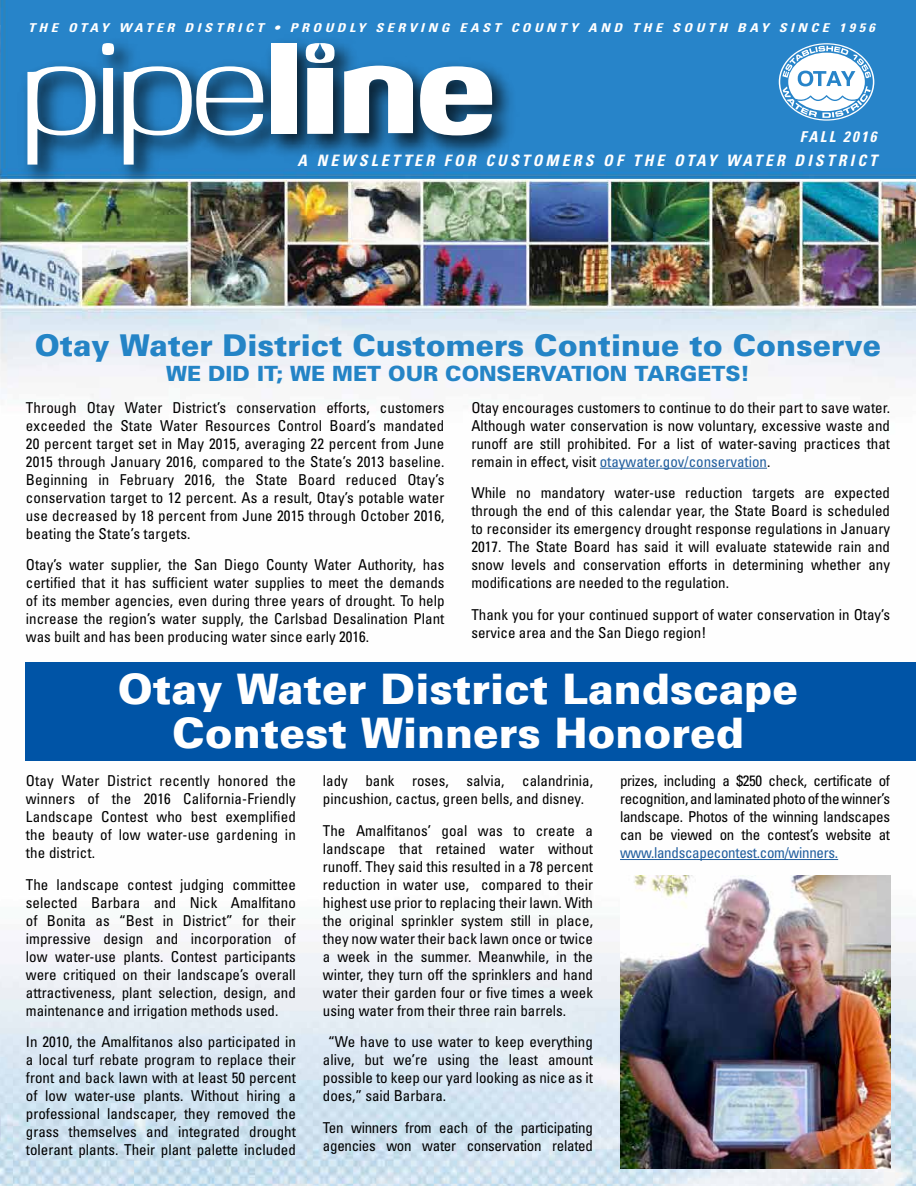
<style>
.page{position:relative;width:916px;height:1186px;background:#fff}
.page>*{position:absolute;margin:0;border:0;box-sizing:border-box;transform-origin:0 0}
.t1{font:900 42px/43.5px "Univers";color:#fff;text-align:center}
.t2{font:900 30px "Univers";color:#2484c6}
.t3{font:900 21px "Univers";color:#2484c6}
.t4{font:italic 700 condensed 15.75px "Univers";letter-spacing:.2em;color:#fff}
.t5{font:condensed 15px/18px "Univers";color:#000;text-align:justify}
.t6{font:condensed 15px/18px "Univers";letter-spacing:-.02em;color:#000}
.t7{font:condensed 15px "Univers";letter-spacing:-.02em;color:#215e9e}
.t8{font:italic 700 condensed 15px "Univers";letter-spacing:.15em;color:#fff}
.t9{font:italic 700 condensed 12.15px "Univers";letter-spacing:.245em;color:#fff;scale:1.16 1}
.s1{color:#215e9e}
</style>
<div class="page">
<img style="left:0;top:0;width:916px;height:1186px">
<img style="left:16px;top:55px;width:96px;height:140px">
<svg style="left:27px;top:66px;width:63px;height:99px"></svg>
<img style="left:90px;top:31px;width:55px;height:134px">
<svg style="left:102px;top:43px;width:12px;height:91px"></svg>
<img style="left:112px;top:55px;width:110px;height:140px">
<img style="left:185px;top:55px;width:108px;height:112px">
<svg style="left:124px;top:66px;width:135px;height:99px"></svg>
<img style="left:259px;top:31px;width:34px;height:134px">
<div style="left:271px;top:43px;width:26px;height:91px;background:#fff"></div>
<img style="left:364px;top:55px;width:44px;height:110px">
<img style="left:408px;top:55px;width:114px;height:112px">
<svg style="left:420px;top:66px;width:72px;height:69px"></svg>
<img style="left:293px;top:31px;width:71px;height:134px">
<svg style="left:306px;top:43px;width:28px;height:91px"></svg>
<svg style="left:344px;top:66px;width:69px;height:67px"></svg>
<svg style="left:779px;top:43px;width:95px;height:78px"></svg>
<hr style="left:0;top:0;width:1px;height:79px;background:#2785c7">
<svg style="left:0;top:25px;width:1px;height:30px"></svg>
<svg style="left:0;top:1111px;width:1px;height:30px"></svg>
<div style="left:26px;top:662px;width:890px;height:98px;background:#0054a6"></div>
<hr style="left:620px;top:859px;width:218px;height:1px;background:#215e9e">
<hr style="left:600px;top:468px;width:167px;height:1px;background:#215e9e">
<img style="left:620px;top:876px;width:270px;height:293px">
<p class="t9" style="left:28px;top:20px;width:731px">THE OTAY WATER DISTRICT • PROUDLY SERVING EAST COUNTY AND THE SOUTH BAY SINCE 1956</p>
<p class="t8" style="left:800px;top:128px;width:78px">FALL 2016</p>
<p class="t4" style="left:297px;top:150px;width:581px">A NEWSLETTER FOR CUSTOMERS OF THE OTAY WATER DISTRICT</p>
<h2 class="t2" style="left:35px;top:326px;width:848px">Otay Water District Customers Continue to Conserve</h2>
<h3 class="t3" style="left:166px;top:361px;width:585px">WE DID IT; WE MET OUR CONSERVATION TARGETS!</h3>
<p class="t5" style="left:26px;top:398px;width:420px">Through Otay Water District’s conservation efforts, customers exceeded the State Water Resources Control Board’s mandated 20 percent target set in May 2015, averaging 22 percent from June 2015 through January 2016, compared to the State’s 2013 baseline.<br>Beginning in February 2016, the State Board reduced Otay’s conservation target to 12 percent. As a result, Otay’s potable water use decreased by 18 percent from June 2015 through October 2016, beating the State’s targets.</p>
<p class="t5" style="left:26px;top:556px;width:420px">Otay’s water supplier, the San Diego County Water Authority, has certified that it has sufficient water supplies to meet the demands of its member agencies, even during three years of drought. To help increase the region’s water supply, the Carlsbad Desalination Plant was built and has been producing water since early 2016.</p>
<p class="t5" style="left:471px;top:398px;width:420px">Otay encourages customers to continue to do their part to save water.<br>Although water conservation is now voluntary, excessive waste and runoff are still prohibited. For a list of water-saving practices that remain in effect, visit <span class="s1">otaywater.gov/conservation</span>.</p>
<p class="t5" style="left:471px;top:484px;width:420px">While no mandatory water-use reduction targets are expected through the end of this calendar year, the State Board is scheduled to reconsider its emergency drought response regulations in January 2017. The State Board has said it will evaluate statewide rain and snow levels and conservation efforts in determining whether any modifications are needed to the regulation.</p>
<p class="t5" style="left:471px;top:605px;width:420px">Thank you for your continued support of water conservation in Otay’s service area and the San Diego region!</p>
<h1 class="t1" style="left:118px;top:667px;width:682px">Otay Water District Landscape<br>Contest Winners Honored</h1>
<p class="t5" style="left:26px;top:771px;width:272px">Otay Water District recently honored the winners of the 2016 California-Friendly Landscape Contest who best exemplified the beauty of low water-use gardening in the district.</p>
<p class="t5" style="left:26px;top:875px;width:272px">The landscape contest judging committee selected Barbara and Nick Amalfitano of Bonita as “Best in District” for their impressive design and incorporation of low water-use plants. Contest participants were critiqued on their landscape’s overall attractiveness, plant selection, design, and maintenance and irrigation methods used.</p>
<p class="t5" style="left:26px;top:1032px;width:272px">In 2010, the Amalfitanos also participated in a local turf rebate program to replace their front and back lawn with at least 50 percent of low water-use plants. Without hiring a professional landscaper, they removed the grass themselves and integrated drought tolerant plants. Their plant palette included</p>
<p class="t5" style="left:620px;top:771px;width:271px">prizes, including a $250 check, certificate of recognition, and laminated photo of the winner’s landscape. Photos of the winning landscapes can be viewed on the contest’s website at</p>
<p class="t7" style="left:620px;top:843px;width:220px">www.landscapecontest.com/winners.</p>
<p class="t5" style="left:323px;top:771px;width:271px">lady bank roses, salvia, calandrinia, pincushion, cactus, green bells, and disney.</p>
<p class="t5" style="left:323px;top:821px;width:272px">The Amalfitanos’ goal was to create a landscape that retained water without runoff. They said this resulted in a 78 percent reduction in water use, compared to their highest use prior to replacing their lawn. With the original sprinkler system still in place, they now water their back lawn once or twice a week in the summer. Meanwhile, in the winter, they turn off the sprinklers and hand water their garden four or five times a week using water from their three rain barrels.</p>
<p class="t5" style="left:323px;top:1032px;width:272px;text-indent:5px">“We have to use water to keep everything alive, but we’re using the least amount possible to keep our yard looking as nice as it does,” said Barbara.</p>
<p class="t6" style="left:323px;top:1118px;width:271px">Ten winners from each of the participating agencies won water conservation related</p>
</div>
